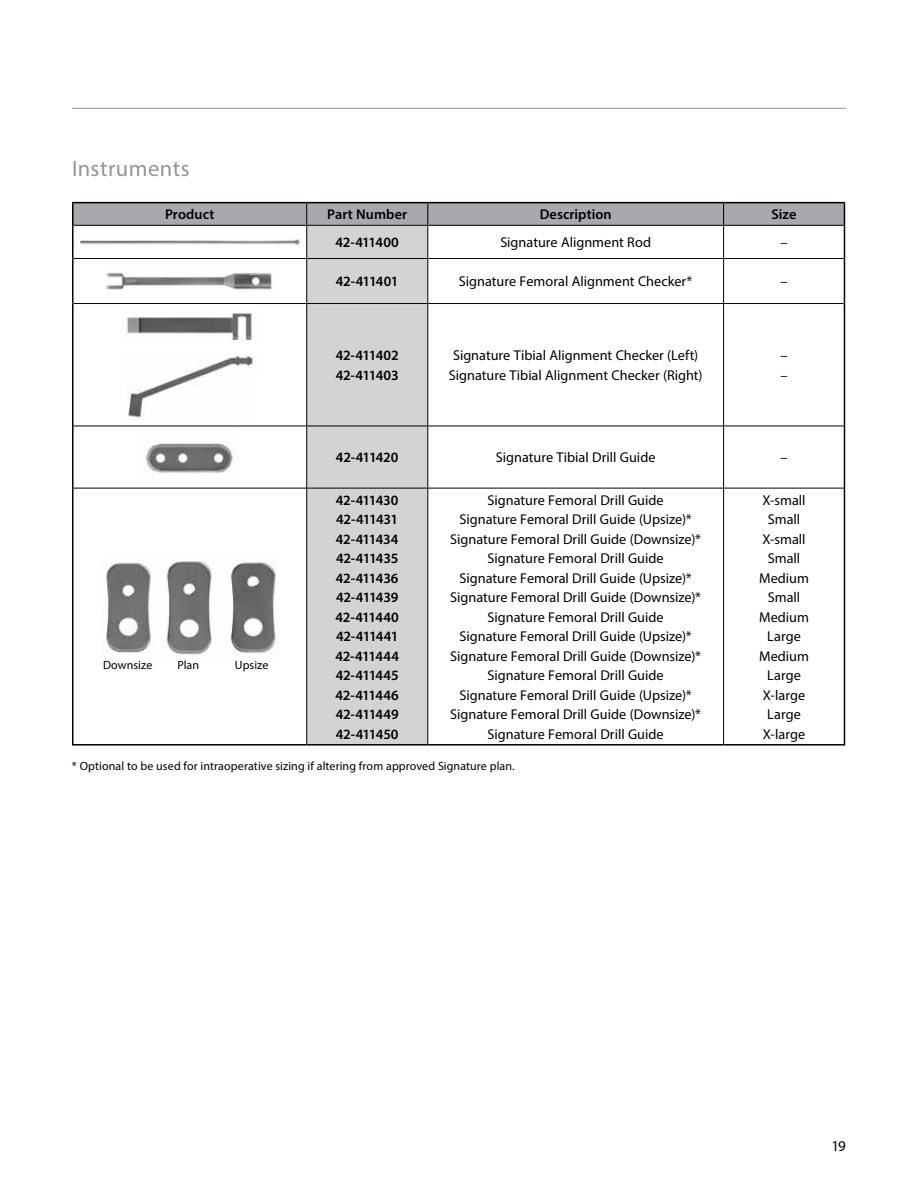
<style>
.page{position:relative;width:918px;height:1188px;background:#fff}
.page>*{position:absolute;margin:0;border:0;box-sizing:border-box;transform-origin:0 0}
.t1{font:22.5px "Myriad Pro";letter-spacing:.02em;color:#939598}
.t2{font:15px "Myriad Pro";color:#000}
.t3{font:14.25px/19.5px "Myriad Pro";color:#000}
.t4{font:600 14.25px/19.5px "Myriad Pro";letter-spacing:-.02em;color:#000}
.t5{font:600 14.25px "Myriad Pro";letter-spacing:.005em;color:#000}
.t6{font:600 14.25px "Myriad Pro";letter-spacing:-.045em;color:#000}
.t7{font:12px "Myriad Pro";letter-spacing:.005em;color:#000}
</style>
<div class="page">
<hr style="left:72px;top:108px;width:774px;height:1px;background:#939598">
<svg style="left:307px;top:226px;width:120px;height:518px;background:#cacccd"></svg>
<hr style="left:72px;top:202px;width:235px;height:1px;background:#000">
<hr style="left:72px;top:203px;width:2px;height:22px;background:#000">
<hr style="left:307px;top:202px;width:121px;height:1px;background:#000">
<hr style="left:428px;top:202px;width:296px;height:1px;background:#000">
<hr style="left:724px;top:202px;width:121px;height:1px;background:#000">
<svg style="left:73px;top:203px;width:772px;height:22px;background:#a2a4a7"></svg>
<hr style="left:74px;top:225px;width:233px;height:1px;background:#000">
<hr style="left:307px;top:225px;width:121px;height:1px;background:#000">
<hr style="left:428px;top:225px;width:296px;height:1px;background:#000">
<hr style="left:724px;top:225px;width:120px;height:1px;background:#000">
<hr style="left:72px;top:744px;width:235px;height:2px;background:#000">
<hr style="left:307px;top:744px;width:121px;height:2px;background:#000">
<hr style="left:428px;top:744px;width:296px;height:2px;background:#000">
<hr style="left:724px;top:744px;width:121px;height:2px;background:#000">
<hr style="left:72px;top:225px;width:2px;height:34px;background:#000">
<hr style="left:844px;top:225px;width:1px;height:34px;background:#000">
<hr style="left:72px;top:259px;width:2px;height:45px;background:#000">
<hr style="left:844px;top:259px;width:1px;height:45px;background:#000">
<hr style="left:72px;top:304px;width:2px;height:122px;background:#000">
<hr style="left:844px;top:304px;width:1px;height:122px;background:#000">
<hr style="left:72px;top:426px;width:2px;height:62px;background:#000">
<hr style="left:844px;top:426px;width:1px;height:62px;background:#000">
<hr style="left:72px;top:488px;width:2px;height:256px;background:#000">
<hr style="left:844px;top:488px;width:1px;height:256px;background:#000">
<hr style="left:306px;top:226px;width:1px;height:32px;background:#000">
<hr style="left:427px;top:226px;width:1px;height:32px;background:#000">
<hr style="left:723px;top:226px;width:1px;height:32px;background:#000">
<hr style="left:74px;top:258px;width:233px;height:1px;background:#000">
<hr style="left:307px;top:258px;width:121px;height:1px;background:#000">
<hr style="left:306px;top:259px;width:1px;height:44px;background:#000">
<hr style="left:428px;top:258px;width:296px;height:1px;background:#000">
<hr style="left:427px;top:259px;width:1px;height:44px;background:#000">
<hr style="left:724px;top:258px;width:120px;height:1px;background:#000">
<hr style="left:723px;top:259px;width:1px;height:44px;background:#000">
<hr style="left:74px;top:303px;width:233px;height:1px;background:#000">
<hr style="left:307px;top:303px;width:121px;height:1px;background:#000">
<hr style="left:306px;top:304px;width:1px;height:122px;background:#000">
<hr style="left:428px;top:303px;width:296px;height:1px;background:#000">
<hr style="left:427px;top:304px;width:1px;height:122px;background:#000">
<hr style="left:724px;top:303px;width:120px;height:1px;background:#000">
<hr style="left:723px;top:304px;width:1px;height:122px;background:#000">
<hr style="left:74px;top:426px;width:233px;height:1px;background:#000">
<hr style="left:307px;top:426px;width:121px;height:1px;background:#000">
<hr style="left:306px;top:426px;width:1px;height:62px;background:#000">
<hr style="left:428px;top:426px;width:296px;height:1px;background:#000">
<hr style="left:427px;top:426px;width:1px;height:62px;background:#000">
<hr style="left:724px;top:426px;width:120px;height:1px;background:#000">
<hr style="left:723px;top:426px;width:1px;height:62px;background:#000">
<hr style="left:74px;top:488px;width:233px;height:1px;background:#000">
<hr style="left:307px;top:488px;width:121px;height:1px;background:#000">
<hr style="left:306px;top:488px;width:1px;height:256px;background:#000">
<hr style="left:428px;top:488px;width:296px;height:1px;background:#000">
<hr style="left:427px;top:488px;width:1px;height:256px;background:#000">
<hr style="left:724px;top:488px;width:120px;height:1px;background:#000">
<hr style="left:723px;top:488px;width:1px;height:256px;background:#000">
<img style="left:80px;top:239px;width:221px;height:6px">
<img style="left:106px;top:273px;width:166px;height:17px">
<img style="left:127px;top:313px;width:126px;height:28px">
<img style="left:127px;top:355px;width:129px;height:64px">
<img style="left:144px;top:442px;width:93px;height:32px">
<img style="left:104px;top:561px;width:172px;height:94px">
<h1 class="t1" style="left:72px;top:154px;width:119px">Instruments</h1>
<p class="t5" style="left:165px;top:205px;width:51px">Product</p>
<p class="t5" style="left:327px;top:205px;width:81px">Part Number</p>
<p class="t5" style="left:540px;top:205px;width:73px">Description</p>
<p class="t4" style="left:772px;top:204px;width:26px">Size</p>
<p class="t4" style="left:336px;top:232px;width:65px">42-411400</p>
<p class="t3" style="left:500px;top:233px;width:152px">Signature Alignment Rod</p>
<p class="t3" style="left:780px;top:233px;width:9px">–</p>
<p class="t6" style="left:336px;top:273px;width:64px">42-411401</p>
<p class="t3" style="left:459px;top:272px;width:235px">Signature Femoral Alignment Checker*</p>
<p class="t3" style="left:780px;top:272px;width:9px">–</p>
<p class="t4" style="left:336px;top:345px;width:64px">42-411402<br>42-411403</p>
<p class="t3" style="left:449px;top:346px;width:255px">Signature Tibial Alignment Checker (Left)<br>Signature Tibial Alignment Checker (Right)</p>
<p class="t3" style="left:780px;top:346px;width:9px">– –</p>
<p class="t4" style="left:336px;top:447px;width:64px">42-411420</p>
<p class="t3" style="left:496px;top:448px;width:161px">Signature Tibial Drill Guide</p>
<p class="t3" style="left:780px;top:448px;width:9px">–</p>
<p class="t4" style="left:336px;top:490px;width:65px;text-align:justify">42-411430<br>42-411431<br>42-411434<br>42-411435<br>42-411436<br>42-411439<br>42-411440<br>42-411441<br>42-411444<br>42-411445<br>42-411446<br>42-411449<br>42-411450</p>
<p class="t3" style="left:450px;top:490px;width:252px;text-align:center">Signature Femoral Drill Guide<br>Signature Femoral Drill Guide (Upsize)* Signature Femoral Drill Guide (Downsize)* Signature Femoral Drill Guide<br>Signature Femoral Drill Guide (Upsize)* Signature Femoral Drill Guide (Downsize)* Signature Femoral Drill Guide<br>Signature Femoral Drill Guide (Upsize)* Signature Femoral Drill Guide (Downsize)* Signature Femoral Drill Guide<br>Signature Femoral Drill Guide (Upsize)* Signature Femoral Drill Guide (Downsize)* Signature Femoral Drill Guide</p>
<p class="t3" style="left:759px;top:490px;width:51px;text-align:center">X-small<br>Small<br>X-small<br>Small<br>Medium<br>Small<br>Medium<br>Large<br>Medium<br>Large<br>X-large<br>Large<br>X-large</p>
<p class="t7" style="left:72px;top:758px;width:444px">* Optional to be used for intraoperative sizing if altering from approved Signature plan.</p>
<p class="t7" style="left:103px;top:658px;width:51px">Downsize</p>
<p class="t7" style="left:177px;top:658px;width:23px">Plan</p>
<p class="t7" style="left:235px;top:658px;width:35px">Upsize</p>
<p class="t2" style="left:832px;top:1137px;width:16px">19</p>
</div>
